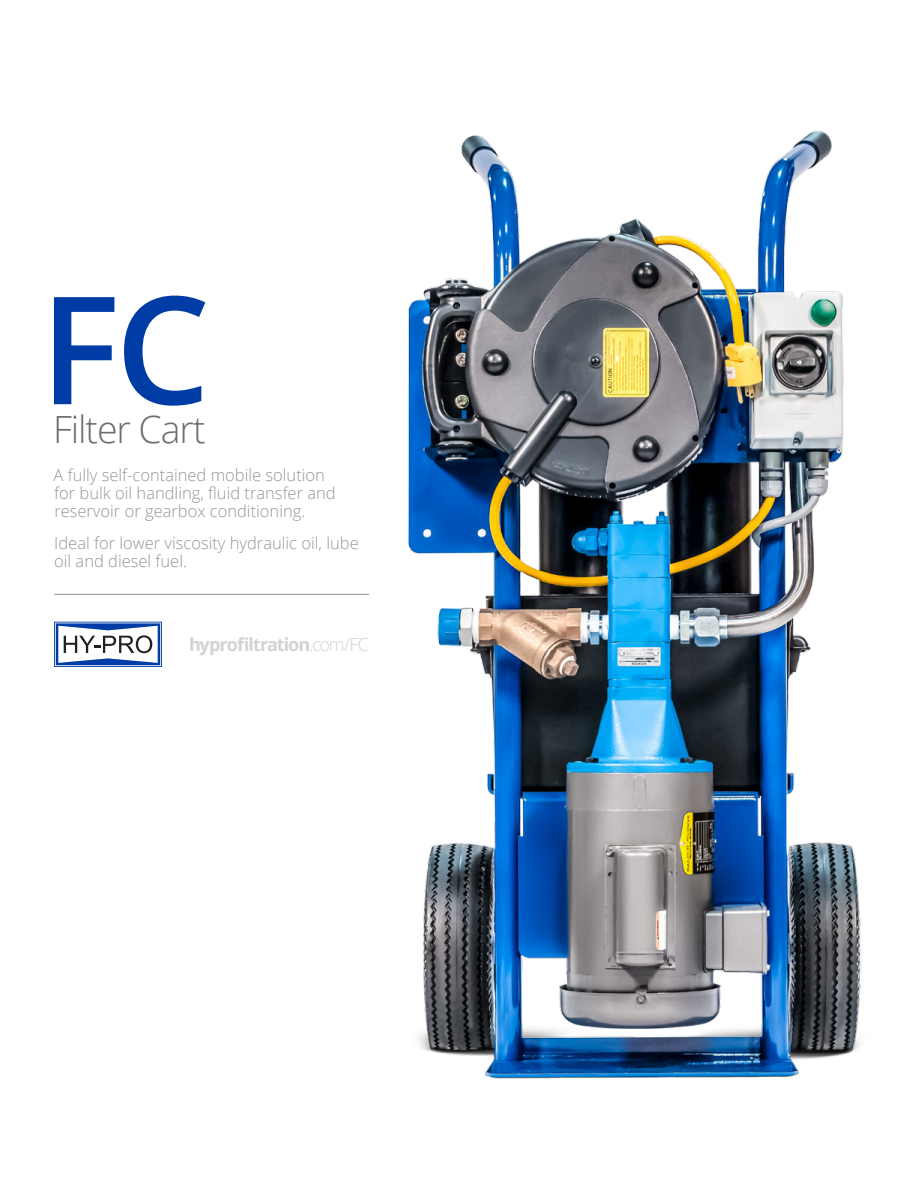
<style>
.page{position:relative;width:918px;height:1188px;background:#fff}
.page>*{position:absolute;margin:0;border:0;box-sizing:border-box;transform-origin:0 0}
.t1{font:300 37.5px "Open Sans";letter-spacing:-.03em;color:#6d6e71}
.t2{font:700 18px "Open Sans";letter-spacing:-.055em;color:#d1d3d4}
.t3{font:300 16.5px/18px "Open Sans";color:#939598}
.s1{font-weight:300}
</style>
<div class="page">
<img style="left:408px;top:130px;width:454px;height:949px">
<svg style="left:54px;top:296px;width:151px;height:110px"></svg>
<hr style="left:54px;top:594px;width:315px;height:1px;background:#939598">
<svg style="left:54px;top:622px;width:108px;height:45px"></svg>
<h1 class="t1" style="left:53px;top:404px;width:154px">Filter Cart</h1>
<p class="t3" style="left:54px;top:466px;width:284px">A fully self-contained mobile solution for bulk oil handling, fluid transfer and reservoir or gearbox conditioning.</p>
<p class="t3" style="left:54px;top:534px;width:306px">Ideal for lower viscosity hydraulic oil, lube oil and diesel fuel.</p>
<p class="t2" style="left:189px;top:632px;width:182px">hyprofiltration<span class="s1">.com/FC</span></p>
</div>
